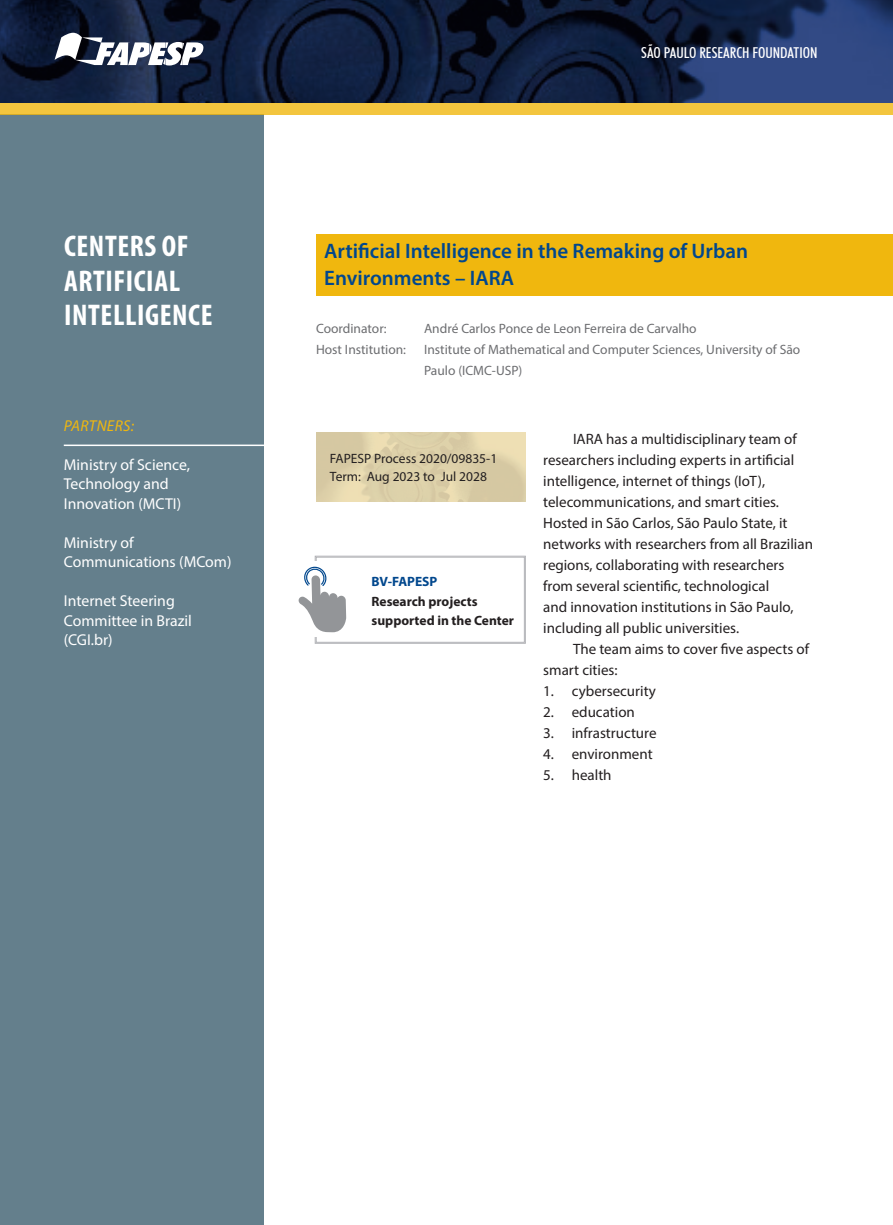
<style>
.page{position:relative;width:893px;height:1225px;background:#fff}
.page>*{position:absolute;margin:0;border:0;box-sizing:border-box;transform-origin:0 0}
.t1{font:700 condensed 30px/34.5px "Myriad Pro";letter-spacing:.02em;color:#fff}
.t2{font:600 21px/27px "Myriad Pro";color:#01478d}
.t3{font:15.75px/19.5px "Myriad Pro";color:#fff}
.t4{font:italic 15.75px "Myriad Pro";letter-spacing:.02em;color:#f0b70e}
.t5{font:15px/21px "Myriad Pro";color:#231f20}
.t6{font:500 condensed 15px "Futura BT";color:#fff}
.t7{font:13.5px/21px "Myriad Pro";color:#6c6d70}
.t8{font:13.5px/18px "Myriad Pro";color:#231f20}
.t9{font:700 13.5px/19.5px "Myriad Pro";color:#231f20}
.t10{font:700 13.5px "Myriad Pro";color:#01478d}
</style>
<div class="page">
<div style="left:0;top:115px;width:264px;height:1110px;background:#647f8c"></div>
<div style="left:0;top:102px;width:893px;height:13px;background:#f3c53e"></div>
<img style="left:0;top:0;width:893px;height:102px">
<svg style="left:55px;top:33px;width:148px;height:32px"></svg>
<hr style="left:64px;top:444px;width:210px;height:2px;background:#fff">
<div style="left:316px;top:234px;width:577px;height:61px;background:#f0b70e"></div>
<svg style="left:298px;top:555px;width:228px;height:89px"></svg>
<h1 class="t1" style="left:64px;top:228px;width:150px">CENTERS OF<br>ARTIFICIAL<br>INTELLIGENCE</h1>
<p class="t4" style="left:64px;top:416px;width:72px">PARTNERS:</p>
<p class="t3" style="left:64px;top:454px;width:128px">Ministry of Science,<br>Technology and<br>Innovation (MCTI)</p>
<p class="t3" style="left:64px;top:532px;width:169px">Ministry of<br>Communications (MCom)</p>
<p class="t3" style="left:64px;top:591px;width:130px">Internet Steering<br>Committee in Brazil (CGI.br)</p>
<p class="t6" style="left:641px;top:44px;width:178px">SÃO PAULO RESEARCH FOUNDATION</p>
<h2 class="t2" style="left:324px;top:237px;width:425px">Artificial Intelligence in the Remaking of Urban<br>Environments – IARA</h2>
<p class="t7" style="left:316px;top:318px;width:72px">Coordinator:</p>
<p class="t7" style="left:424px;top:318px;width:274px">André Carlos Ponce de Leon Ferreira de Carvalho</p>
<p class="t7" style="left:316px;top:339px;width:91px">Host Institution:</p>
<p class="t7" style="left:424px;top:339px;width:378px">Institute of Mathematical and Computer Sciences, University of São<br>Paulo (ICMC-USP)</p>
<p class="t8" style="left:330px;top:449px;width:169px">FAPESP Process 2020/09835-1<br>Term: Aug 2023 to Jul 2028</p>
<p class="t10" style="left:372px;top:573px;width:67px">BV-FAPESP</p>
<p class="t9" style="left:372px;top:591px;width:144px">Research projects supported in the Center</p>
<p class="t5" style="left:543px;top:428px;width:271px;text-indent:30px">IARA has a multidisciplinary team of researchers including experts in artificial intelligence, internet of things (IoT), telecommunications, and smart cities.<br>Hosted in São Carlos, São Paulo State, it networks with researchers from all Brazilian regions, collaborating with researchers from several scientific, technological<br>and innovation institutions in São Paulo, including all public universities.</p>
<p class="t5" style="left:543px;top:638px;width:267px;text-indent:30px">The team aims to cover five aspects of smart cities:</p>
<p class="t5" style="left:543px;top:680px;width:114px">1. cybersecurity</p>
<p class="t5" style="left:543px;top:701px;width:93px">2. education</p>
<p class="t5" style="left:543px;top:722px;width:115px">3. infrastructure</p>
<p class="t5" style="left:543px;top:743px;width:111px">4. environment</p>
<p class="t5" style="left:543px;top:764px;width:70px">5. health</p>
</div>
